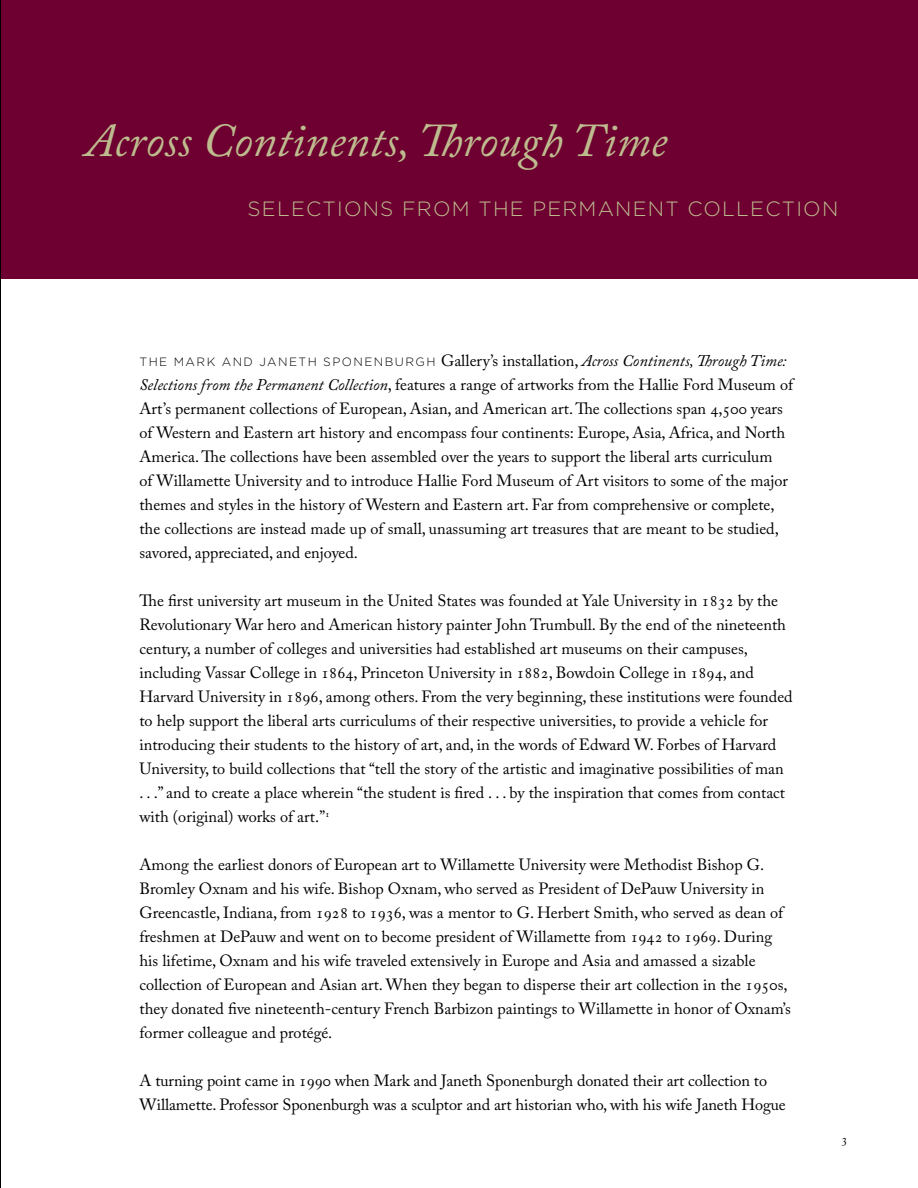
<style>
.page{position:relative;width:918px;height:1188px;background:#fff}
.page>*{position:absolute;margin:0;border:0;box-sizing:border-box;transform-origin:0 0}
.t1{font:italic 46.8px "Adobe Caslon Pro";color:#bebc8e}
.t2{font:300 20.7px "Gotham";letter-spacing:.06em;color:#bebc8e}
.t3{font:16.2px/24px "Adobe Caslon Pro";color:#000}
.t4{font:12px "Adobe Caslon Pro";color:#000}
.s1{font-family:"Gotham";font-weight:300;font-size:12px}
.s2{font-style:italic}
</style>
<div class="page">
<div style="left:0;top:0;width:918px;height:279px;background:#6d0030"></div>
<hr style="left:0;top:0;width:1px;height:1188px;background:#000">
<h1 class="t1" style="left:86px;top:112px;width:583px">Across Continents, Through Time</h1>
<p class="t2" style="left:248px;top:196px;width:592px">SELECTIONS FROM THE PERMANENT COLLECTION</p>
<p class="t3" style="left:139px;top:349px;width:655px"><span class="s1">T HE MARK AND JANETH SPONENBURGH</span> Gallery’s installation, <span class="s2">Across Continents, Through Time:<br>Selections from the Permanent Collection</span>, features a range of artworks from the Hallie Ford Museum of Art’s permanent collections of European, Asian, and American art. The collections span 4,500 years of Western and Eastern art history and encompass four continents: Europe, Asia, Africa, and North America. The collections have been assembled over the years to support the liberal arts curriculum<br>of Willamette University and to introduce Hallie Ford Museum of Art visitors to some of the major themes and styles in the history of Western and Eastern art. Far from comprehensive or complete, the collections are instead made up of small, unassuming art treasures that are meant to be studied, savored, appreciated, and enjoyed.</p>
<p class="t3" style="left:139px;top:588px;width:655px">The first university art museum in the United States was founded at Yale University in 1832 by the Revolutionary War hero and American history painter John Trumbull. By the end of the nineteenth century, a number of colleges and universities had established art museums on their campuses, including Vassar College in 1864, Princeton University in 1882, Bowdoin College in 1894, and Harvard University in 1896, among others. From the very beginning, these institutions were founded to help support the liberal arts curriculums of their respective universities, to provide a vehicle for introducing their students to the history of art, and, in the words of Edward W. Forbes of Harvard University, to build collections that “tell the story of the artistic and imaginative possibilities of man<br>. . .” and to create a place wherein “the student is fired . . . by the inspiration that comes from contact with (original) works of art.”<sup>1</sup></p>
<p class="t3" style="left:140px;top:853px;width:653px">Among the earliest donors of European art to Willamette University were Methodist Bishop G.<br>Bromley Oxnam and his wife. Bishop Oxnam, who served as President of DePauw University in Greencastle, Indiana, from 1928 to 1936, was a mentor to G. Herbert Smith, who served as dean of freshmen at DePauw and went on to become president of Willamette from 1942 to 1969. During his lifetime, Oxnam and his wife traveled extensively in Europe and Asia and amassed a sizable collection of European and Asian art. When they began to disperse their art collection in the 1950s, they donated five nineteenth-century French Barbizon paintings to Willamette in honor of Oxnam’s former colleague and protégé.</p>
<p class="t3" style="left:140px;top:1068px;width:648px">A turning point came in 1990 when Mark and Janeth Sponenburgh donated their art collection to<br>Willamette. Professor Sponenburgh was a sculptor and art historian who, with his wife Janeth Hogue</p>
<p class="t4" style="left:842px;top:1132px;width:7px">3</p>
</div>
